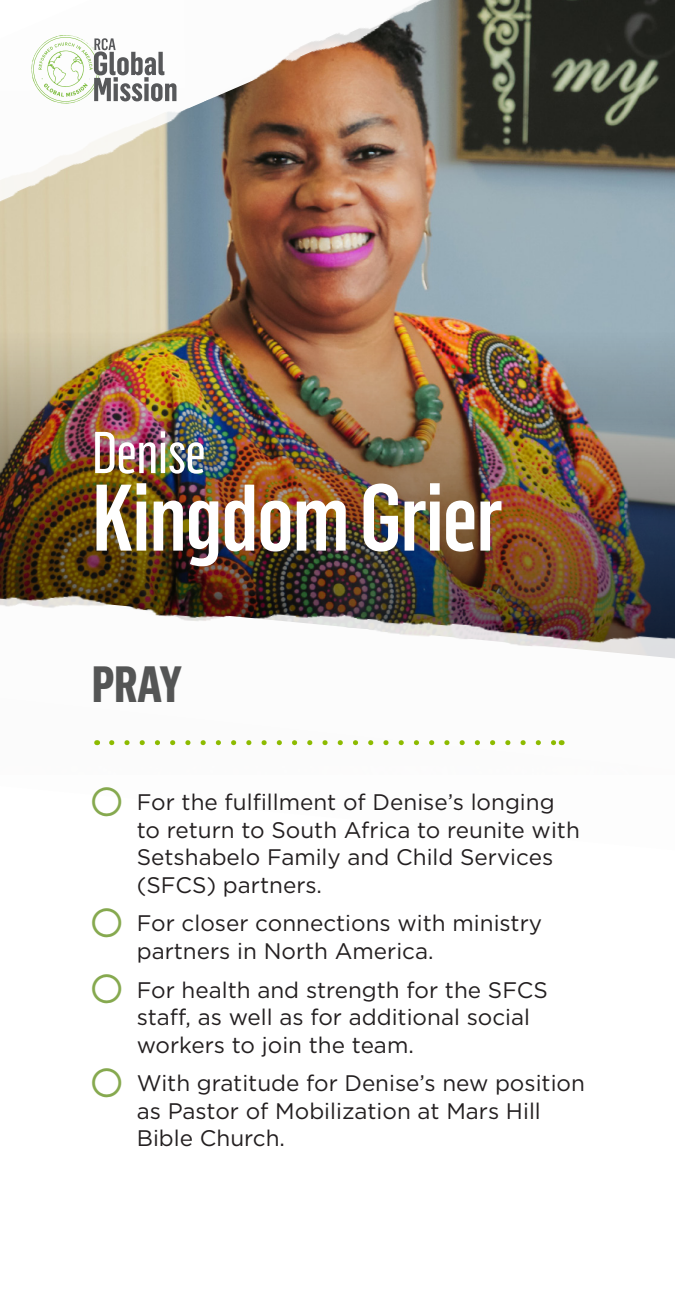
<style>
.page{position:relative;width:675px;height:1305px;background:#fff}
.page>*{position:absolute;margin:0;border:0;box-sizing:border-box;transform-origin:0 0}
.t1{font:500 92.5px "Flama Condensed";letter-spacing:-.02em;color:#fff}
.t2{font:57.75px "Flama Condensed Basic";letter-spacing:-.02em;color:#fff}
.t3{font:700 50px "Flama Condensed";color:#545555}
.t4{font:22.5px/27.5px "Gotham";color:#231f20}
</style>
<div class="page">
<img style="left:0;top:0;width:675px;height:332px">
<img style="left:0;top:332px;width:675px;height:238px">
<img style="left:0;top:570px;width:675px;height:24px">
<img style="left:0;top:594px;width:675px;height:152px">
<svg style="left:112px;top:740px;width:442px;height:5px"></svg>
<img style="left:0;top:0;width:489px;height:244px">
<img style="left:0;top:0;width:440px;height:190px">
<svg style="left:0;top:0;width:186px;height:104px"></svg>
<p class="t2" style="left:92px;top:417px;width:116px">Denise</p>
<p class="t1" style="left:92px;top:460px;width:413px">Kingdom Grier</p>
<p class="t3" style="left:92px;top:652px;width:92px">PRAY</p>
<p class="t4" style="left:137px;top:788px;width:445px">For the fulfillment of Denise’s longing to return to South Africa to reunite with Setshabelo Family and Child Services (SFCS) partners.</p>
<p class="t4" style="left:137px;top:909px;width:407px">For closer connections with ministry partners in North America.</p>
<p class="t4" style="left:137px;top:975px;width:413px">For health and strength for the SFCS staff, as well as for additional social workers to join the team.</p>
<p class="t4" style="left:137px;top:1069px;width:450px">With gratitude for Denise’s new position as Pastor of Mobilization at Mars Hill<br>Bible Church.</p>
</div>
